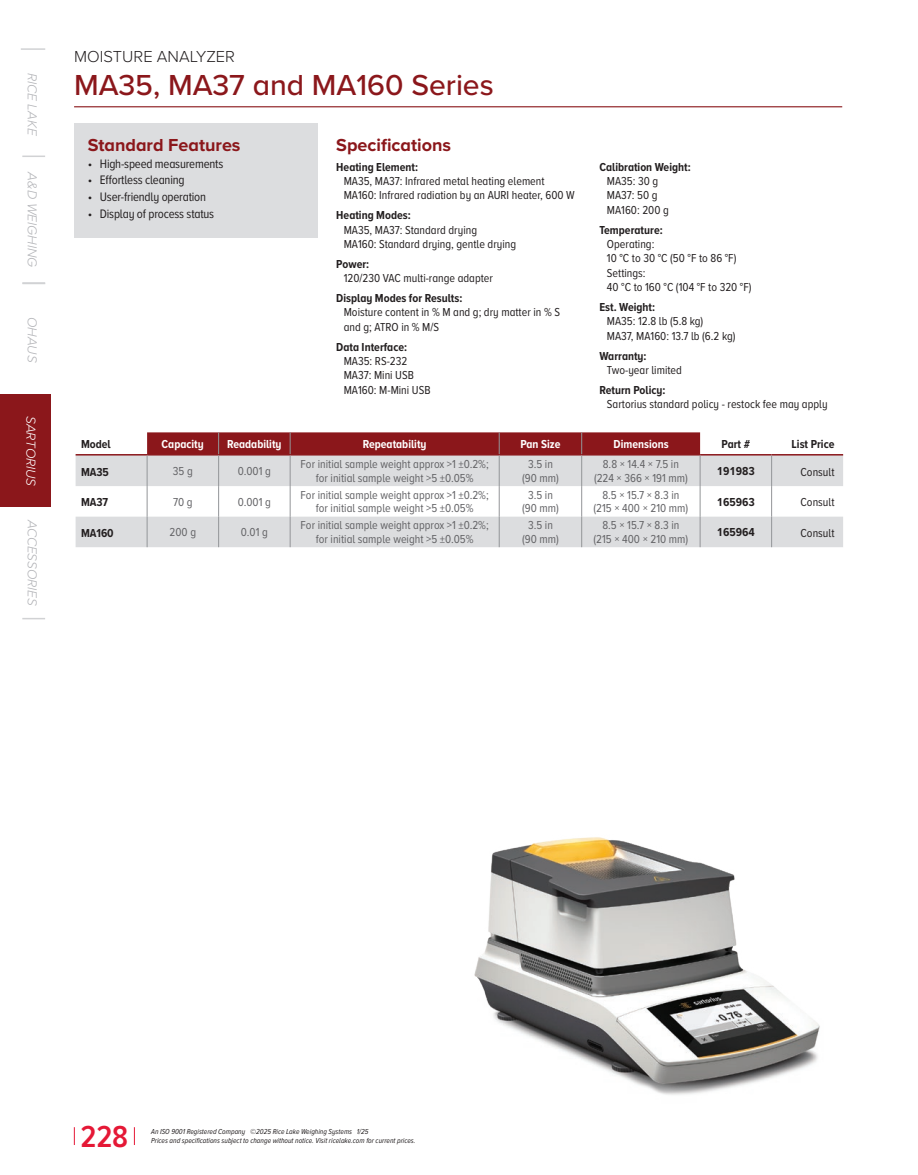
<style>
.page{position:relative;width:918px;height:1175px;background:#fff}
.page>*{position:absolute;margin:0;border:0;box-sizing:border-box;transform-origin:0 0}
.t1{font:600 31.5px "Proxima Nova A Cond";color:#e51836}
.Product_Name__TOC{font:500 30px "Proxima Nova A";color:#8b171b}
.Standard_Section_Head{font:700 18px "Proxima Nova A";color:#8b171b}
.Product_Classification__TOC{font:300 16.5px "Proxima Nova A";color:#231f20}
.t2{font:italic 300 13.5px "Proxima Nova A";letter-spacing:-.005em;color:#b2b3b7}
.t3{font:italic 300 13.5px "Proxima Nova A";letter-spacing:-.01em;color:#fff}
.t4{font:12.75px "Proxima Nova A Cond";letter-spacing:-.015em;color:#231f20}
.Spec_Body{font:12px/14.4px "Proxima Nova A Cond";color:#231f20}
.Table_Body_Dim__Gray__Center{font:12px/13.5px "Proxima Nova A Cond";color:#636366;text-align:center}
.Table_Head_2__Gray__Center{font:700 12px "Proxima Nova A Cond";color:#fff}
.Table_PN__Black__Center_copy_2{font:700 12px "Proxima Nova A Cond";color:#231f20}
.Table_Price_Bold__Black__Right{font:12px "Proxima Nova A Cond";color:#231f20}
.Specs_2021{font:700 12px "Proxima Nova A Cond";color:#231f20}
.Table_Price_Bold__Black__Right-2{font:700 12px "Proxima Nova A Cond";color:#231f20}
.Table_Head_2__Black__Center{font:700 12px "Proxima Nova A Cond";color:#231f20}
.t5{font:italic 7.5px "Proxima Nova A Cond";color:#231f20}
.s1{font-weight:700}
</style>
<div class="page">
<img style="left:474px;top:837px;width:346px;height:258px">
<svg style="left:74px;top:1127px;width:1px;height:18px"></svg>
<svg style="left:134px;top:1127px;width:1px;height:18px"></svg>
<hr style="left:21px;top:48px;width:24px;height:2px;background:#d1d2d4">
<hr style="left:22px;top:282px;width:23px;height:2px;background:#d1d2d4">
<svg style="left:22px;top:618px;width:23px;height:1px"></svg>
<hr style="left:22px;top:155px;width:23px;height:2px;background:#d1d2d4">
<div style="left:0;top:394px;width:51px;height:113px;background:#8b171b"></div>
<svg style="left:76px;top:455px;width:767px;height:92px;fill:#dcdddf"></svg>
<svg style="left:148px;top:455px;width:623px;height:92px;fill:#dcdddf"></svg>
<hr style="left:772px;top:454px;width:71px;height:1px;background:#8b171b">
<hr style="left:700px;top:454px;width:72px;height:1px;background:#8b171b">
<div style="left:147px;top:432px;width:553px;height:22px;background:#8b171b"></div>
<hr style="left:147px;top:454px;width:72px;height:1px;background:#8b171b">
<hr style="left:219px;top:454px;width:71px;height:1px;background:#8b171b">
<hr style="left:290px;top:454px;width:209px;height:1px;background:#8b171b">
<hr style="left:499px;top:454px;width:83px;height:1px;background:#8b171b">
<hr style="left:582px;top:454px;width:118px;height:1px;background:#8b171b">
<hr style="left:76px;top:454px;width:71px;height:1px;background:#8b171b">
<hr style="left:771px;top:455px;width:1px;height:31px;background:#939598">
<hr style="left:771px;top:486px;width:1px;height:30px;background:#939598">
<hr style="left:771px;top:516px;width:1px;height:31px;background:#939598">
<hr style="left:147px;top:455px;width:1px;height:31px;background:#939598">
<hr style="left:700px;top:455px;width:1px;height:31px;background:#939598">
<hr style="left:147px;top:486px;width:1px;height:30px;background:#939598">
<hr style="left:700px;top:486px;width:1px;height:30px;background:#939598">
<hr style="left:147px;top:516px;width:1px;height:31px;background:#939598">
<hr style="left:700px;top:516px;width:1px;height:31px;background:#939598">
<hr style="left:218px;top:455px;width:1px;height:31px;background:#939598">
<hr style="left:290px;top:455px;width:1px;height:31px;background:#939598">
<hr style="left:499px;top:455px;width:1px;height:31px;background:#939598">
<hr style="left:581px;top:455px;width:1px;height:31px;background:#939598">
<hr style="left:218px;top:486px;width:1px;height:30px;background:#939598">
<hr style="left:290px;top:486px;width:1px;height:30px;background:#939598">
<hr style="left:499px;top:486px;width:1px;height:30px;background:#939598">
<hr style="left:581px;top:486px;width:1px;height:30px;background:#939598">
<hr style="left:218px;top:516px;width:1px;height:31px;background:#939598">
<hr style="left:290px;top:516px;width:1px;height:31px;background:#939598">
<hr style="left:499px;top:516px;width:1px;height:31px;background:#939598">
<hr style="left:581px;top:516px;width:1px;height:31px;background:#939598">
<div style="left:74px;top:123px;width:244px;height:114px;background:#dcdddf"></div>
<hr style="left:74px;top:106px;width:768px;height:1px;background:#8b171b">
<p class="t2" style="left:42px;top:73px;width:64px;rotate:90deg">RICE LAKE</p>
<p class="t2" style="left:42px;top:172px;width:96px;rotate:90deg">A&amp;D WEIGHING</p>
<p class="t2" style="left:42px;top:317px;width:47px;rotate:90deg">OHAUS</p>
<p class="t3" style="left:41px;top:416px;width:72px;rotate:90deg">SARTORIUS</p>
<p class="t2" style="left:42px;top:519px;width:88px;rotate:90deg">ACCESSORIES</p>
<p class="Product_Classification__TOC" style="left:74px;top:44px;width:162px">MOISTURE ANALYZER</p>
<p class="Product_Name__TOC" style="left:74px;top:63px;width:421px">MA35, MA37 and MA160 Series</p>
<p class="Standard_Section_Head" style="left:88px;top:131px;width:154px">Standard Features</p>
<p class="t4" style="left:88px;top:154px;width:137px">• High-speed measurements</p>
<p class="t4" style="left:88px;top:171px;width:98px">• Effortless cleaning</p>
<p class="t4" style="left:88px;top:187px;width:120px">• User-friendly operation</p>
<p class="t4" style="left:88px;top:204px;width:128px">• Display of process status</p>
<p class="Standard_Section_Head" style="left:336px;top:131px;width:116px">Specifications</p>
<p class="Spec_Body" style="left:344px;top:159px;width:233px;text-indent:-8px"><span class="s1">Heating Element:<br></span>MA35, MA37: Infrared metal heating element<br>MA160: Infrared radiation by an AURI heater, 600 W</p>
<p class="Spec_Body" style="left:344px;top:207px;width:174px;text-indent:-8px"><span class="s1">Heating Modes:<br></span>MA35, MA37: Standard drying<br>MA160: Standard drying, gentle drying</p>
<p class="Spec_Body" style="left:344px;top:256px;width:151px;text-indent:-8px"><span class="s1">Power:<br></span>120/230 VAC multi-range adapter</p>
<p class="Spec_Body" style="left:344px;top:290px;width:218px;text-indent:-8px"><span class="s1">Display Modes for Results:<br></span>Moisture content in % M and g; dry matter in % S and g; ATRO in % M/S</p>
<p class="Spec_Body" style="left:344px;top:339px;width:88px;text-indent:-8px"><span class="s1">Data Interface:<br></span>MA35: RS-232<br>MA37: Mini USB<br>MA160: M-Mini USB</p>
<p class="Spec_Body" style="left:607px;top:159px;width:85px;text-indent:-8px"><span class="s1">Calibration Weight:<br></span>MA35: 30 g<br>MA37: 50 g<br>MA160: 200 g</p>
<p class="Spec_Body" style="left:607px;top:222px;width:146px;text-indent:-8px"><span class="s1">Temperature:<br></span>Operating:<br>10 °C to 30 °C (50 °F to 86 °F)<br>Settings:<br>40 °C to 160 °C (104 °F to 320 °F)</p>
<p class="Spec_Body" style="left:607px;top:299px;width:130px;text-indent:-8px"><span class="s1">Est. Weight:<br></span>MA35: 12.8 lb (5.8 kg)<br>MA37, MA160: 13.7 lb (6.2 kg)</p>
<p class="Spec_Body" style="left:607px;top:348px;width:77px;text-indent:-8px"><span class="s1">Warranty:<br></span>Two-year limited</p>
<p class="Spec_Body" style="left:607px;top:382px;width:222px;text-indent:-8px"><span class="s1">Return Policy:<br></span>Sartorius standard policy - restock fee may apply</p>
<p class="Table_Head_2__Black__Center" style="left:81px;top:435px;width:31px">Model</p>
<p class="Table_Head_2__Gray__Center" style="left:162px;top:435px;width:44px">Capacity</p>
<p class="Table_Head_2__Gray__Center" style="left:227px;top:435px;width:56px">Readability</p>
<p class="Table_Head_2__Gray__Center" style="left:363px;top:435px;width:65px">Repeatability</p>
<p class="Table_Head_2__Gray__Center" style="left:520px;top:435px;width:42px">Pan Size</p>
<p class="Table_Head_2__Gray__Center" style="left:614px;top:435px;width:57px">Dimensions</p>
<p class="Table_PN__Black__Center_copy_2" style="left:722px;top:435px;width:30px">Part #</p>
<p class="Table_Price_Bold__Black__Right-2" style="left:792px;top:435px;width:44px">List Price</p>
<p class="Specs_2021" style="left:81px;top:463px;width:29px">MA35</p>
<p class="Table_Body_Dim__Gray__Center" style="left:173px;top:464px;width:21px">35 g</p>
<p class="Table_Body_Dim__Gray__Center" style="left:238px;top:464px;width:34px">0.001 g</p>
<p class="Table_Body_Dim__Gray__Center" style="left:301px;top:457px;width:190px">For initial sample weight approx &gt;1 ±0.2%; for initial sample weight &gt;5 ±0.05%</p>
<p class="Table_Body_Dim__Gray__Center" style="left:522px;top:457px;width:38px">3.5 in (90 mm)</p>
<p class="Table_Body_Dim__Gray__Center" style="left:594px;top:457px;width:95px">8.8 × 14.4 × 7.5 in (224 × 366 × 191 mm)</p>
<p class="Table_PN__Black__Center_copy_2" style="left:717px;top:462px;width:40px">191983</p>
<p class="Table_Price_Bold__Black__Right" style="left:801px;top:463px;width:35px">Consult</p>
<p class="Specs_2021" style="left:81px;top:493px;width:29px">MA37</p>
<p class="Table_Body_Dim__Gray__Center" style="left:173px;top:494px;width:21px">70 g</p>
<p class="Table_Body_Dim__Gray__Center" style="left:238px;top:494px;width:34px">0.001 g</p>
<p class="Table_Body_Dim__Gray__Center" style="left:301px;top:487px;width:190px">For initial sample weight approx &gt;1 ±0.2%; for initial sample weight &gt;5 ±0.05%</p>
<p class="Table_Body_Dim__Gray__Center" style="left:522px;top:487px;width:38px">3.5 in (90 mm)</p>
<p class="Table_Body_Dim__Gray__Center" style="left:594px;top:487px;width:96px">8.5 × 15.7 × 8.3 in (215 × 400 × 210 mm)</p>
<p class="Table_PN__Black__Center_copy_2" style="left:717px;top:493px;width:40px">165963</p>
<p class="Table_Price_Bold__Black__Right" style="left:801px;top:493px;width:35px">Consult</p>
<p class="Specs_2021" style="left:81px;top:524px;width:34px">MA160</p>
<p class="Table_Body_Dim__Gray__Center" style="left:170px;top:525px;width:28px">200 g</p>
<p class="Table_Body_Dim__Gray__Center" style="left:241px;top:525px;width:28px">0.01 g</p>
<p class="Table_Body_Dim__Gray__Center" style="left:301px;top:518px;width:190px">For initial sample weight approx &gt;1 ±0.2%; for initial sample weight &gt;5 ±0.05%</p>
<p class="Table_Body_Dim__Gray__Center" style="left:522px;top:518px;width:38px">3.5 in (90 mm)</p>
<p class="Table_Body_Dim__Gray__Center" style="left:594px;top:518px;width:96px">8.5 × 15.7 × 8.3 in (215 × 400 × 210 mm)</p>
<p class="Table_PN__Black__Center_copy_2" style="left:717px;top:523px;width:40px">165964</p>
<p class="Table_Price_Bold__Black__Right" style="left:801px;top:524px;width:35px">Consult</p>
<h1 class="t1" style="left:80px;top:1112px;width:49px">228</h1>
<p class="t5" style="left:151px;top:1126px;width:219px">An ISO 9001 Registered Company © 2025 Rice Lake Weighing Systems 1/25</p>
<p class="t5" style="left:151px;top:1135px;width:266px">Prices and specifications subject to change without notice. Visit ricelake.com for current prices.</p>
</div>
